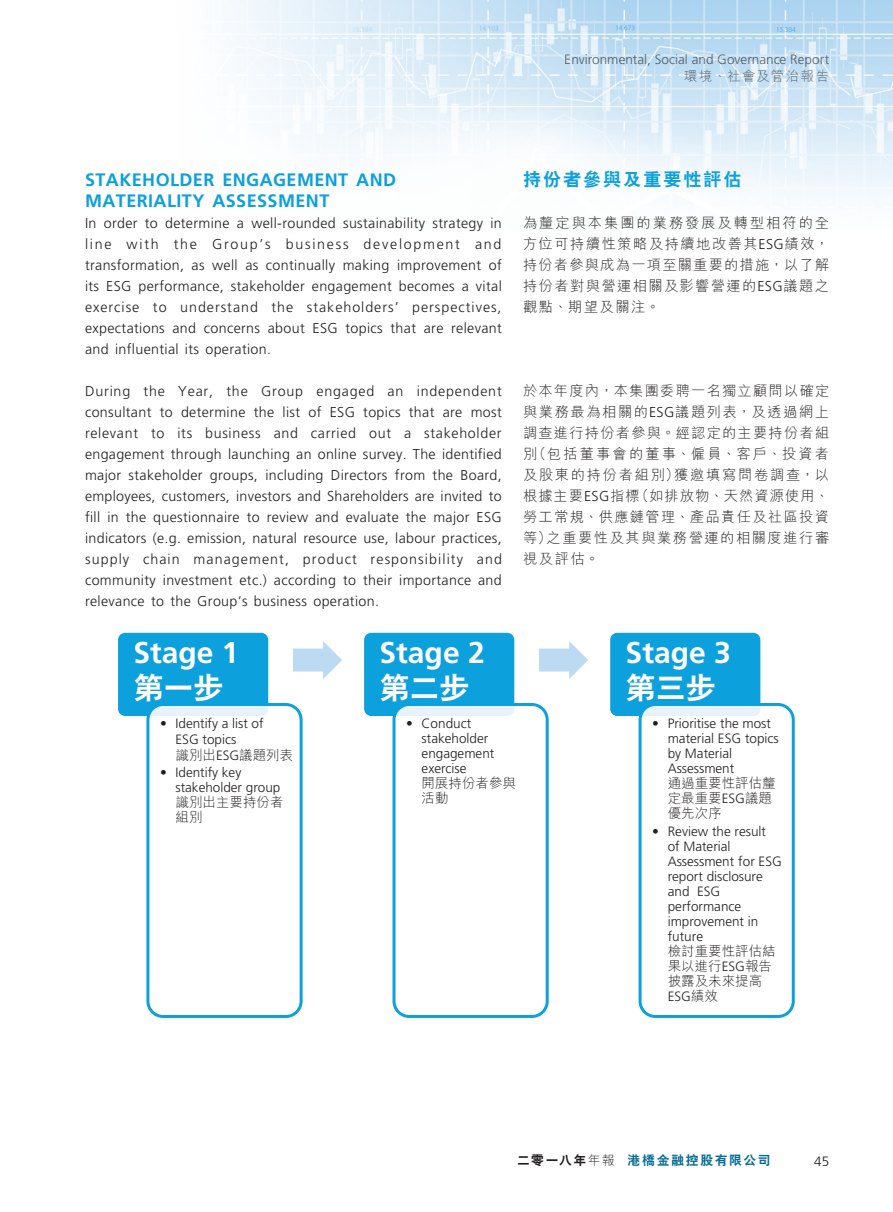
<style>
.page{position:relative;width:893px;height:1212px;background:#fff}
.page>*{position:absolute;margin:0;border:0;box-sizing:border-box;transform-origin:0 0}
.t1{font:700 30px/36px "Frutiger LT Std";color:#fff}
._03_H1{font:700 18px/21px "Frutiger LT Std";letter-spacing:.025em;color:#0ca0dc}
._03_H1-2{font:800 18px "C Hei 2 HK";letter-spacing:.115em;color:#0ca0dc}
._01_Body_Text{font:300 14.25px/21px "Frutiger LT Std";letter-spacing:.025em;color:#231f20;text-align:justify}
._01_Body_Text-2{font:300 14.25px/21px "M Hei HK";letter-spacing:.1em;color:#231f20;text-align:justify}
.t2{font:300 13.5px/15px "Frutiger LT Std";color:#231f20}
.t3{font:300 13.5px "Frutiger LT Std";color:#6c6d70}
.t4{font:300 13.5px "M Hei HK";letter-spacing:.105em;color:#6c6d70}
.t5{font:800 12.75px "C Hei 2 HK";letter-spacing:.125em;color:#076c96}
.s1{font-family:"C Hei 2 HK Xbold B5 pc H";font-weight:400}
.s2{font-family:"M Hei HK Light B5 pc H";font-weight:400}
.s3{font-family:"Frutiger LT Std"}
.s4{color:#231f20}
.s5{font-family:"M Hei HK";font-weight:300;color:#231f20}
</style>
<div class="page">
<img style="left:233px;top:0;width:660px;height:199px">
<div style="left:118px;top:632px;width:151px;height:84px;background:#0ca0dc"></div>
<svg style="left:146px;top:703px;width:157px;height:315px"></svg>
<svg style="left:293px;top:641px;width:49px;height:38px"></svg>
<div style="left:364px;top:632px;width:151px;height:84px;background:#0ca0dc"></div>
<svg style="left:392px;top:703px;width:157px;height:315px"></svg>
<svg style="left:539px;top:641px;width:49px;height:38px"></svg>
<div style="left:610px;top:632px;width:151px;height:87px;background:#0ca0dc"></div>
<svg style="left:639px;top:703px;width:156px;height:315px"></svg>
<p class="t3" style="left:565px;top:52px;width:266px">Environmental, Social and Governance Report</p>
<p class="t4" style="left:684px;top:66px;width:147px">環境、社會及管治報告</p>
<p class="_03_H1" style="left:85px;top:169px;width:313px">STAKEHOLDER ENGAGEMENT AND<br>MATERIALITY ASSESSMENT</p>
<p class="_01_Body_Text" style="left:85px;top:213px;width:418px">In order to determine a well-rounded sustainability strategy in line with the Group’s business development and transformation, as well as continually making improvement of its ESG performance, stakeholder engagement becomes a vital exercise to understand the stakeholders’ perspectives, expectations and concerns about ESG topics that are relevant and influential its operation.</p>
<p class="_01_Body_Text" style="left:85px;top:381px;width:418px">During the Year, the Group engaged an independent consultant to determine the list of ESG topics that are most relevant to its business and carried out a stakeholder engagement through launching an online survey. The identified major stakeholder groups, including Directors from the Board, employees, customers, investors and Shareholders are invited to fill in the questionnaire to review and evaluate the major ESG indicators (e.g. emission, natural resource use, labour practices, supply chain management, product responsibility and community investment etc.) according to their importance and relevance to the Group‘s business operation.</p>
<p class="t1" style="left:133px;top:634px;width:107px">Stage 1<span class="s1">第一步</span></p>
<p class="t2" style="left:176px;top:715px;width:119px;line-height:16.2px;text-indent:-16px">• Identify a list of<br>ESG topics<br><span class="s2">識別出</span>ESG<span class="s2">議題列表</span></p>
<p class="t2" style="left:176px;top:765px;width:109px;text-indent:-16px">• Identify key stakeholder group<span class="s2">識別出主要持份者組別</span></p>
<p class="t1" style="left:379px;top:634px;width:107px">Stage 2<span class="s1">第二步</span></p>
<p class="t2" style="left:406px;top:716px;width:8px">•</p>
<p class="t2" style="left:422px;top:716px;width:96px">Conduct stakeholder engagement exercise<br><span class="s2">開展持份者參與活動</span></p>
<p class="_03_H1-2" style="left:523px;top:167px;width:220px">持份者參與及重要性評估</p>
<p class="_01_Body_Text-2" style="left:523px;top:212px;width:308px">為釐定與本集團的業務發展及轉型相符的全方位可持續性策略及持續地改善其<span class="s3">ESG</span>績效，持份者參與成為一項至關重要的措施，以了解持份者對與營運相關及影響營運的<span class="s3">ESG</span>議題之觀點、期望及關注。</p>
<p class="_01_Body_Text-2" style="left:523px;top:380px;width:308px">於本年度內，本集團委聘一名獨立顧問以確定與業務最為相關的<span class="s3">ESG</span>議題列表，及透過網上調查進行持份者參與。經認定的主要持份者組別（包括董事會的董事、僱員、客戶、投資者及股東的持份者組別）獲邀填寫問卷調查，以根據主要<span class="s3">ESG</span>指標（如排放物、天然資源使用、勞工常規、供應鏈管理、產品責任及社區投資等）之重要性及其與業務營運的相關度進行審視及評估。</p>
<p class="t1" style="left:626px;top:634px;width:107px">Stage 3<span class="s1">第三步</span></p>
<p class="t2" style="left:668px;top:716px;width:113px;text-indent:-16px">• Prioritise the most material ESG topics by Material<br>Assessment<br><span class="s2">通過重要性評估釐定最重要</span>ESG<span class="s2">議題優先次序</span></p>
<p class="t2" style="left:668px;top:824px;width:116px;text-indent:-16px">• Review the result<br>of Material<br>Assessment for ESG report disclosure and ESG performance improvement in future<br><span class="s2">檢討重要性評估結果以進行</span>ESG<span class="s2">報告披露及未來提高<br></span>ESG<span class="s2">績效</span></p>
<p class="t5" style="left:517px;top:1152px;width:255px"><span class="s4">二零一八年</span><span class="s5">年報</span> 港橋金融控股有限公司</p>
<p class="t2" style="left:814px;top:1154px;width:17px">45</p>
</div>
